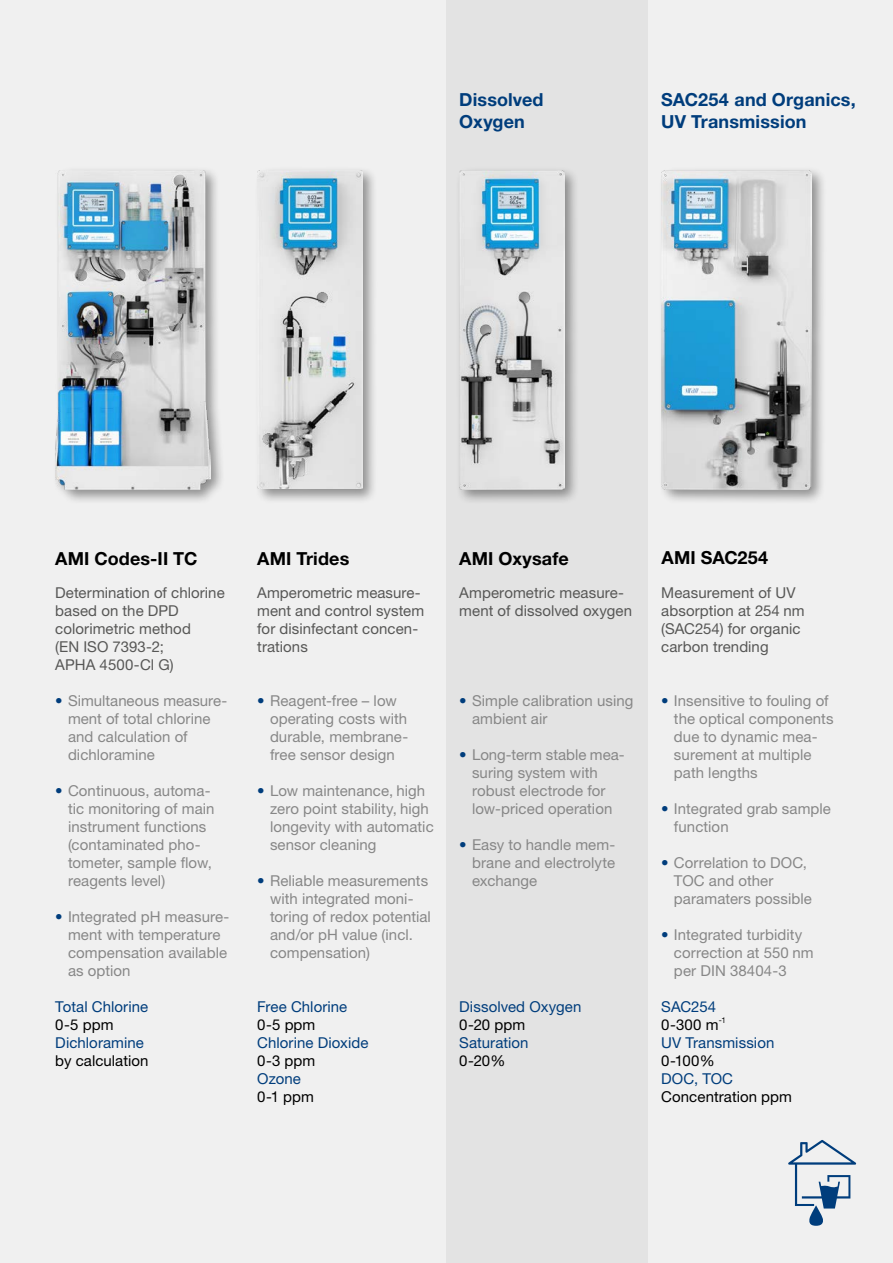
<style>
.page{position:relative;width:893px;height:1263px;background:#f0f0f0}
.page>*{position:absolute;margin:0;border:0;box-sizing:border-box;transform-origin:0 0}
.t1{font:700 18px/21.6px "Helvetica Neue LT Std";letter-spacing:.005em;color:#003d7c}
.t2{font:700 18px "Helvetica Neue LT Std";letter-spacing:.005em;color:#000}
.t3{font:15px/18px "Helvetica Neue LT Std";letter-spacing:.005em;color:#878787}
.t4{font:15px/18px "Helvetica Neue LT Std";letter-spacing:.005em;color:#575756}
.t5{font:15px "Helvetica Neue LT Std";letter-spacing:.005em;color:#003d7c}
.t6{font:15px "Helvetica Neue LT Std";letter-spacing:.005em;color:#000}
.t7{font:7.95px "Helvetica Neue LT Std";color:#000}
.s1{color:#003d7c}
</style>
<div class="page">
<div style="left:446px;top:0;width:202px;height:1263px;background:#e3e3e3"></div>
<svg style="left:788px;top:1140px;width:68px;height:86px"></svg>
<div style="left:254px;top:166px;width:124px;height:338px;background:#000;opacity:.4"></div>
<img style="left:257px;top:170px;width:105px;height:319px">
<div style="left:456px;top:166px;width:124px;height:338px;background:#000;opacity:.4"></div>
<img style="left:459px;top:170px;width:106px;height:319px">
<div style="left:52px;top:166px;width:173px;height:338px;background:#000;opacity:.4"></div>
<img style="left:55px;top:170px;width:155px;height:319px">
<div style="left:658px;top:166px;width:169px;height:339px;background:#000;opacity:.4"></div>
<img style="left:661px;top:170px;width:151px;height:319px">
<p class="t1" style="left:459px;top:88px;width:86px">Dissolved<br>Oxygen</p>
<p class="t1" style="left:661px;top:88px;width:196px">SAC254 and Organics,<br>UV Transmission</p>
<p class="t2" style="left:55px;top:547px;width:144px">AMI Codes-II TC</p>
<p class="t4" style="left:55px;top:583px;width:171px">Determination of chlorine based on the DPD colorimetric method<br>(EN ISO 7393-2;<br>APHA 4500-Cl G)</p>
<p class="t3" style="left:68px;top:691px;width:161px;text-indent:-13px"><span class="s1">•</span> Simultaneous measure&shy;ment of total chlorine and calculation of dichloramine</p>
<p class="t3" style="left:68px;top:781px;width:148px;text-indent:-13px"><span class="s1">•</span> Continuous, automa&shy;tic monitoring of main instrument functions (contaminated pho&shy;tometer, sample flow, reagents level)</p>
<p class="t3" style="left:68px;top:907px;width:163px;text-indent:-13px"><span class="s1">•</span> Integrated pH measure&shy;ment with temperature compensation available as option</p>
<p class="t5" style="left:55px;top:997px;width:94px">Total Chlorine</p>
<p class="t6" style="left:55px;top:1015px;width:60px">0-5 ppm</p>
<p class="t5" style="left:55px;top:1033px;width:90px">Dichloramine</p>
<p class="t6" style="left:55px;top:1051px;width:95px">by calculation</p>
<p class="t2" style="left:257px;top:547px;width:94px">AMI Trides</p>
<p class="t4" style="left:257px;top:583px;width:169px">Amperometric measure&shy;ment and control system for disinfectant concen&shy;trations</p>
<p class="t3" style="left:270px;top:691px;width:140px;text-indent:-13px"><span class="s1">•</span> Reagent-free – low operating costs with durable, membrane&shy;free sensor design</p>
<p class="t3" style="left:270px;top:781px;width:165px;text-indent:-13px"><span class="s1">•</span> Low maintenance, high zero point stability, high longevity with automatic sensor cleaning</p>
<p class="t3" style="left:270px;top:871px;width:162px;text-indent:-13px"><span class="s1">•</span> Reliable measurements with integrated moni&shy;toring of redox potential and/or pH value (incl. compensation)</p>
<p class="t5" style="left:257px;top:997px;width:92px">Free Chlorine</p>
<p class="t6" style="left:257px;top:1015px;width:60px">0-5 ppm</p>
<p class="t5" style="left:257px;top:1033px;width:113px">Chlorine Dioxide</p>
<p class="t6" style="left:257px;top:1051px;width:60px">0-3 ppm</p>
<p class="t5" style="left:257px;top:1069px;width:45px">Ozone</p>
<p class="t6" style="left:257px;top:1087px;width:58px">0-1 ppm</p>
<p class="t2" style="left:459px;top:547px;width:111px">AMI Oxysafe</p>
<p class="t4" style="left:459px;top:583px;width:174px">Amperometric measure&shy;ment of dissolved oxygen</p>
<p class="t3" style="left:472px;top:691px;width:163px;text-indent:-13px"><span class="s1">•</span> Simple calibration using ambient air</p>
<p class="t3" style="left:472px;top:745px;width:154px;text-indent:-13px"><span class="s1">•</span> Long-term stable mea&shy;suring system with robust electrode for low-priced operation</p>
<p class="t3" style="left:472px;top:835px;width:145px;text-align:justify;text-indent:-13px"><span class="s1">•</span> Easy to handle mem&shy;brane and electrolyte exchange</p>
<p class="t5" style="left:459px;top:997px;width:124px">Dissolved Oxygen</p>
<p class="t6" style="left:459px;top:1015px;width:67px">0-20 ppm</p>
<p class="t5" style="left:459px;top:1033px;width:71px">Saturation</p>
<p class="t6" style="left:459px;top:1051px;width:48px">0-20%</p>
<p class="t2" style="left:662px;top:547px;width:108px">AMI SAC254</p>
<p class="t4" style="left:661px;top:583px;width:145px">Measurement of UV absorption at 254 nm (SAC254) for organic carbon trending</p>
<p class="t3" style="left:674px;top:691px;width:161px;text-indent:-13px"><span class="s1">•</span> Insensitive to fouling of the optical components due to dynamic mea&shy;surement at multiple path lengths</p>
<p class="t3" style="left:674px;top:799px;width:159px;text-indent:-13px"><span class="s1">•</span> Integrated grab sample function</p>
<p class="t3" style="left:674px;top:853px;width:139px;text-indent:-13px"><span class="s1">•</span> Correlation to DOC,<br>TOC and other paramaters possible</p>
<p class="t3" style="left:674px;top:925px;width:141px;text-indent:-13px"><span class="s1">•</span> Integrated turbidity correction at 550 nm per DIN 38404-3</p>
<p class="t5" style="left:661px;top:997px;width:56px">SAC254</p>
<p class="t6" style="left:661px;top:1015px;width:59px">0-300 m</p>
<p class="t7" style="left:719px;top:1015px;width:9px">-1</p>
<p class="t5" style="left:661px;top:1033px;width:115px">UV Transmission</p>
<p class="t6" style="left:661px;top:1051px;width:55px">0-100%</p>
<p class="t5" style="left:661px;top:1069px;width:73px">DOC, TOC</p>
<p class="t6" style="left:661px;top:1087px;width:132px">Concentration ppm</p>
</div>
